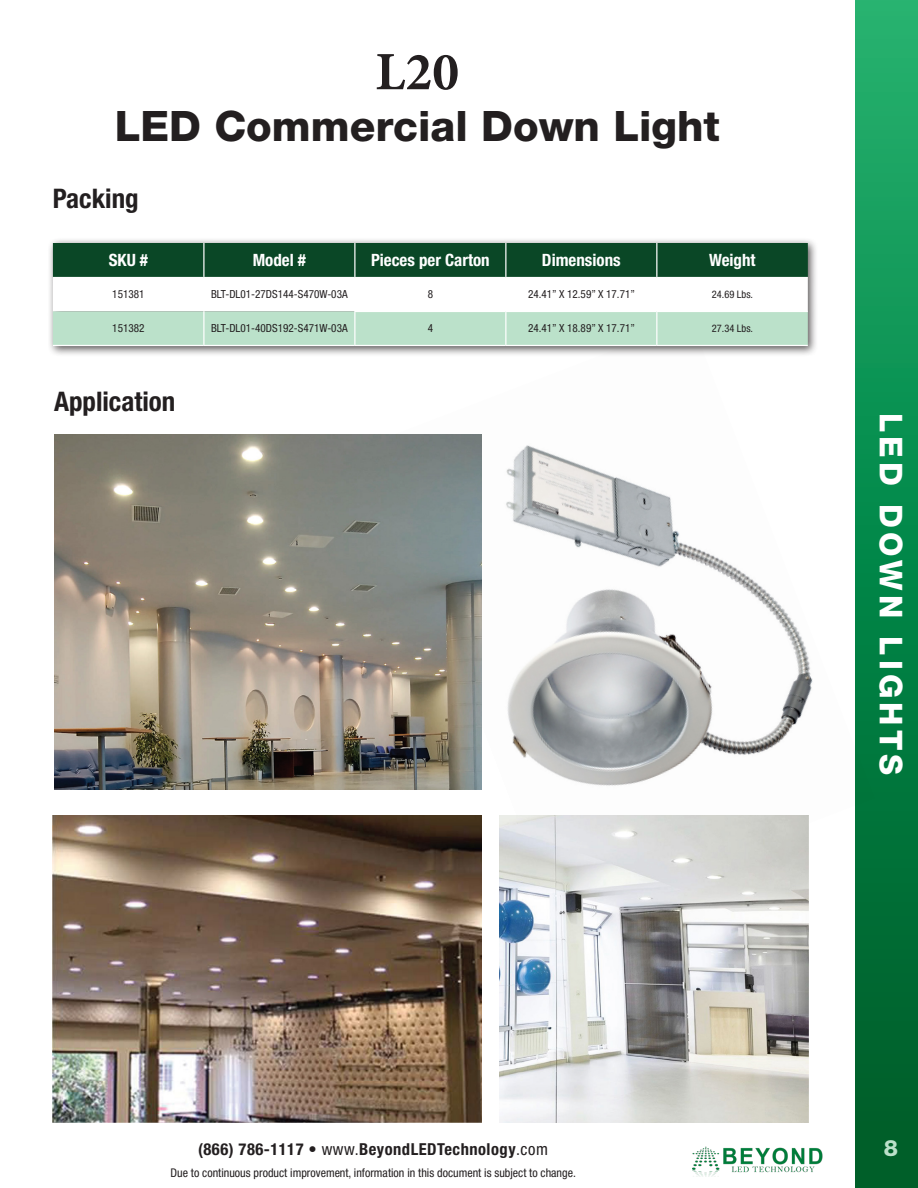
<style>
.page{position:relative;width:918px;height:1188px;background:#fff}
.page>*{position:absolute;margin:0;border:0;box-sizing:border-box;transform-origin:0 0}
.t1{font:700 54px "Minion Pro";color:#231f20}
.t2{font:800 42px "Helvetica Neue LT Std";color:#231f20}
.t3{font:800 31.5px "Helvetica Neue LT Std";letter-spacing:.13em;color:#fff}
.t4{font:700 condensed 27px "Helvetica Neue LT Std";color:#231f20}
.t5{font:800 22.5px "Helvetica Neue LT Std";color:#bbe1ca}
.t6{font:700 condensed 16.95px "Helvetica Neue LT Std";color:#fff}
.t7{font:700 condensed 16.5px "Helvetica Neue LT Std";letter-spacing:.03em;color:#231f20}
.t8{font:condensed 12px "Helvetica Neue LT Pro";color:#231f20}
.Paragraph_Style_1{font:condensed 11.25px "Helvetica Neue LT Pro";color:#231f20}
.Paragraph_Style_1-2{font:condensed 10.35px "Helvetica Neue LT Pro";color:#231f20}
.s1{font-family:"Helvetica Neue LT Pro";font-weight:400}
</style>
<div class="page">
<div style="left:855px;top:0;width:63px;height:1188px;background:linear-gradient(to bottom,#1db16d,#005924)"></div>
<img style="left:692px;top:1146px;width:131px;height:31px">
<img style="left:373px;top:321px;width:501px;height:599px">
<div style="left:47px;top:237px;width:772px;height:120px;background:#231f20;opacity:.75"></div>
<svg style="left:53px;top:243px;width:755px;height:102px"></svg>
<hr style="left:657px;top:277px;width:151px;height:1px;background:#fff">
<hr style="left:657px;top:311px;width:151px;height:1px;background:#fff">
<hr style="left:657px;top:345px;width:151px;height:1px;background:#fff">
<hr style="left:203px;top:243px;width:2px;height:34px;background:#fff">
<hr style="left:53px;top:277px;width:151px;height:1px;background:#fff">
<hr style="left:204px;top:277px;width:151px;height:1px;background:#fff">
<hr style="left:354px;top:243px;width:1px;height:34px;background:#fff">
<hr style="left:53px;top:345px;width:151px;height:1px;background:#fff">
<hr style="left:204px;top:345px;width:151px;height:1px;background:#fff">
<hr style="left:505px;top:243px;width:1px;height:34px;background:#fff">
<hr style="left:656px;top:243px;width:1px;height:34px;background:#fff">
<hr style="left:354px;top:278px;width:1px;height:33px;background:#fff">
<hr style="left:354px;top:312px;width:1px;height:33px;background:#fff">
<hr style="left:203px;top:278px;width:2px;height:33px;background:#fff">
<hr style="left:203px;top:311px;width:2px;height:34px;background:#fff">
<hr style="left:355px;top:277px;width:151px;height:1px;background:#fff">
<hr style="left:506px;top:277px;width:151px;height:1px;background:#fff">
<hr style="left:354px;top:311px;width:152px;height:1px;background:#fff">
<hr style="left:506px;top:311px;width:151px;height:1px;background:#fff">
<hr style="left:355px;top:345px;width:151px;height:1px;background:#fff">
<hr style="left:506px;top:345px;width:151px;height:1px;background:#fff">
<hr style="left:505px;top:278px;width:1px;height:33px;background:#fff">
<hr style="left:505px;top:312px;width:1px;height:33px;background:#fff">
<hr style="left:656px;top:278px;width:1px;height:33px;background:#fff">
<hr style="left:656px;top:312px;width:1px;height:33px;background:#fff">
<img style="left:54px;top:435px;width:427px;height:354px">
<img style="left:499px;top:815px;width:310px;height:308px">
<img style="left:53px;top:815px;width:428px;height:308px">
<h1 class="t1" style="left:375px;top:34px;width:85px">L20</h1>
<h2 class="t2" style="left:115px;top:101px;width:607px">LED Commercial Down Light</h2>
<p class="t4" style="left:53px;top:182px;width:87px">Packing</p>
<p class="t6" style="left:109px;top:250px;width:41px">SKU #</p>
<p class="t6" style="left:253px;top:250px;width:55px">Model #</p>
<p class="t6" style="left:371px;top:250px;width:120px">Pieces per Carton</p>
<p class="t6" style="left:542px;top:250px;width:80px">Dimensions</p>
<p class="t6" style="left:709px;top:250px;width:48px">Weight</p>
<p class="Paragraph_Style_1" style="left:112px;top:288px;width:34px">151381</p>
<p class="Paragraph_Style_1" style="left:211px;top:288px;width:138px">BLT-DL01-27DS144-S470W-03A</p>
<p class="Paragraph_Style_1" style="left:428px;top:288px;width:7px">8</p>
<p class="Paragraph_Style_1" style="left:528px;top:288px;width:108px">24.41” X 12.59” X 17.71”</p>
<p class="Paragraph_Style_1-2" style="left:712px;top:289px;width:43px">24.69 Lbs.</p>
<p class="Paragraph_Style_1" style="left:112px;top:322px;width:34px">151382</p>
<p class="Paragraph_Style_1" style="left:211px;top:322px;width:138px">BLT-DL01-40DS192-S471W-03A</p>
<p class="Paragraph_Style_1" style="left:428px;top:322px;width:7px">4</p>
<p class="Paragraph_Style_1" style="left:528px;top:322px;width:108px">24.41” X 18.89” X 17.71”</p>
<p class="Paragraph_Style_1-2" style="left:712px;top:323px;width:43px">27.34 Lbs.</p>
<p class="t4" style="left:54px;top:385px;width:123px">Application</p>
<p class="t3" style="left:910px;top:413px;width:364px;rotate:90deg">LED DOWN LIGHTS</p>
<h3 class="t7" style="left:198px;top:1139px;width:351px">(866) 786-1117 <span class="s1">• www.</span>BeyondLEDTechnology<span class="s1">.com</span></h3>
<h3 class="t5" style="left:884px;top:1134px;width:16px">8</h3>
<p class="t8" style="left:171px;top:1165px;width:407px">Due to continuous product improvement, information in this document is subject to change.</p>
</div>
